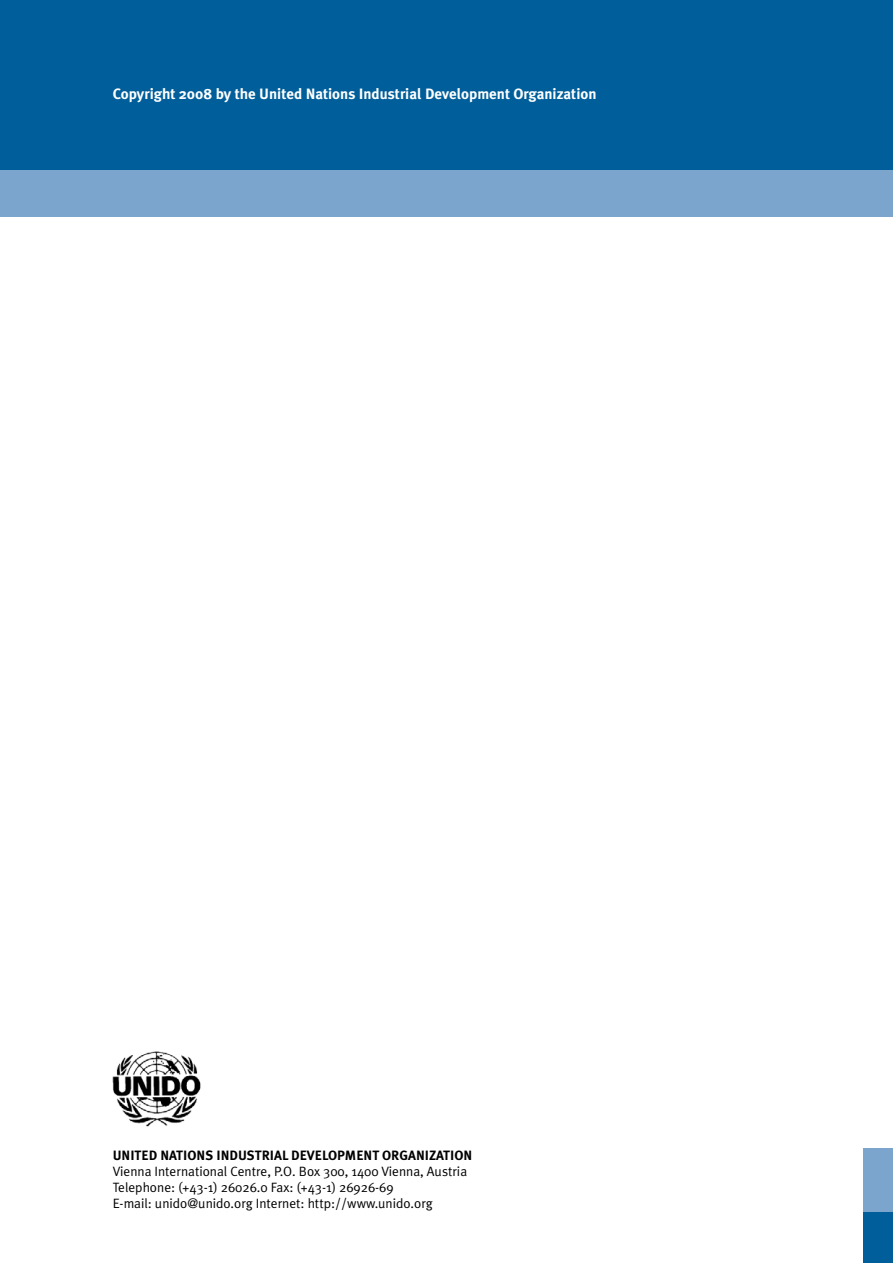
<style>
.page{position:relative;width:893px;height:1263px;background:#fff}
.page>*{position:absolute;margin:0;border:0;box-sizing:border-box;transform-origin:0 0}
.t1{font:700 15px "Meta Plus";color:#fff}
.t2{font:13.5px/15.8px "Meta Plus Normal";color:#000}
.t3{font:700 13.5px "Meta Plus";letter-spacing:-.005em;color:#000}
</style>
<div class="page">
<div style="left:0;top:0;width:893px;height:170px;background:#005f9b"></div>
<div style="left:0;top:170px;width:893px;height:47px;background:#7ca5cd"></div>
<div style="left:863px;top:1212px;width:30px;height:51px;background:#005f9b"></div>
<div style="left:863px;top:1148px;width:30px;height:64px;background:#7ca5cd"></div>
<img style="left:112px;top:1051px;width:89px;height:76px">
<p class="t1" style="left:113px;top:85px;width:485px">Copyright 2008 by the U nited N ations I ndustrial Development Organization</p>
<p class="t3" style="left:113px;top:1148px;width:9px">UNITED</p>
<p class="t3" style="left:160px;top:1148px;width:9px">NATION</p>
<p class="t3" style="left:206px;top:1148px;width:19px">S INDU</p>
<p class="t3" style="left:247px;top:1148px;width:16px">STRIAL</p>
<p class="t3" style="left:291px;top:1148px;width:64px">DEVELO PMENT</p>
<p class="t3" style="left:382px;top:1148px;width:9px">ORGANI</p>
<p class="t3" style="left:429px;top:1148px;width:16px">ZATION</p>
<p class="t2" style="left:113px;top:1163px;width:356px">Vienna International Centre, P.O. Box 300, 1400 Vienna, Austria<br>Telephone: (+43-1) 26026.0 Fax: (+43-1) 26926-69<br>E-mail: unido@unido.org Internet: http://www.unido.org</p>
</div>
